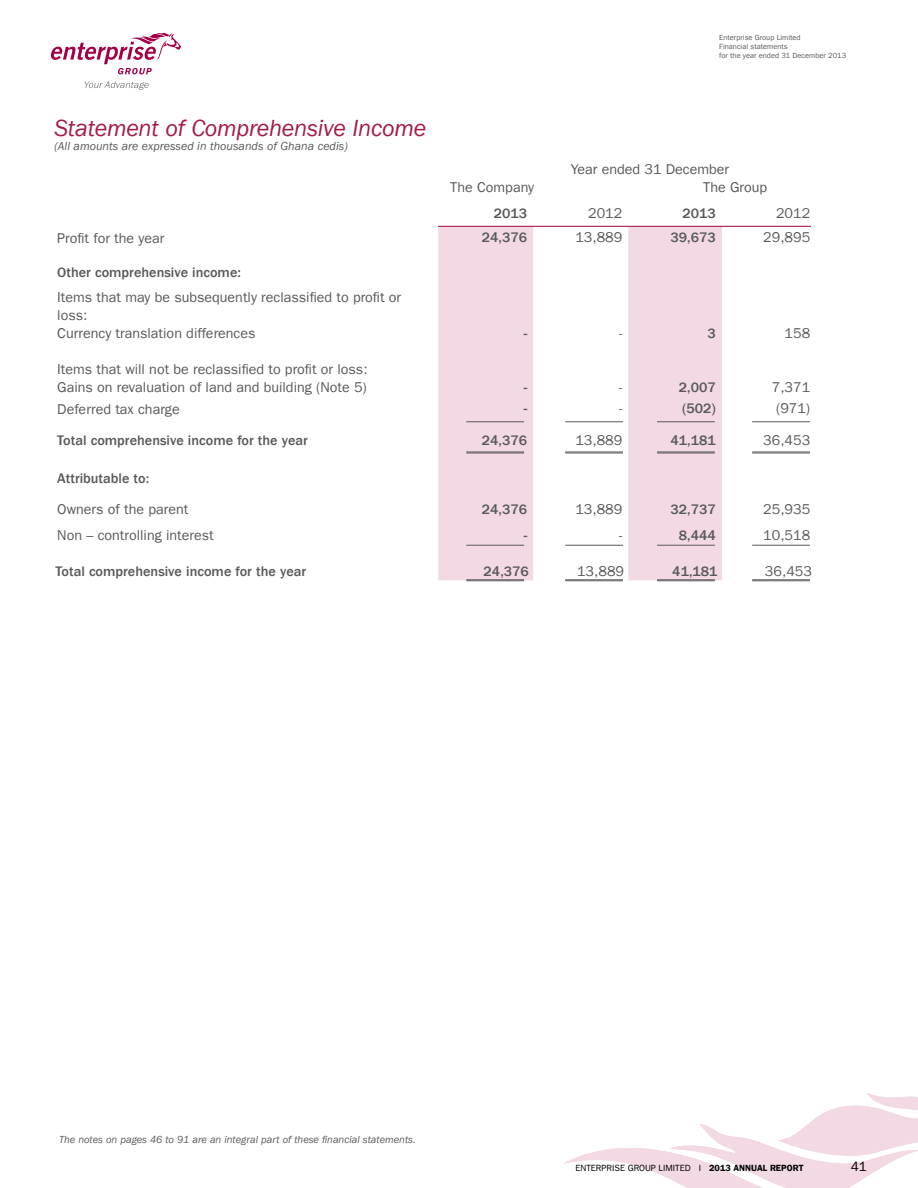
<style>
.page{position:relative;width:918px;height:1188px;background:#fff}
.page>*{position:absolute;margin:0;border:0;box-sizing:border-box;transform-origin:0 0}
.t1{font:italic 24px "Franklin Gothic LT";letter-spacing:-.01em;color:#a31c48}
.t2{font:14.25px/18px "Franklin Gothic LT";color:#59595c}
.t3{font:500 14.25px "Franklin Gothic LT";color:#59595c}
.t4{font:13.5px "Franklin Gothic LT";color:#000}
.t5{font:italic 12px "Franklin Gothic LT";color:#59595c}
.t6{font:italic 10.5px "Franklin Gothic LT";color:#59595c}
.t7{font:9px "Franklin Gothic LT";color:#000}
.t8{font:7.5px/9px "Franklin Gothic LT";color:#59595c}
.s1{font-weight:600}
</style>
<div class="page">
<svg style="left:51px;top:32px;width:130px;height:42px"></svg>
<svg style="left:85px;top:81px;width:64px;height:9px"></svg>
<svg style="left:564px;top:1093px;width:354px;height:95px"></svg>
<svg style="left:438px;top:227px;width:284px;height:353px;fill:#f2d9e3"></svg>
<hr style="left:752px;top:580px;width:58px;height:1px;background:#59595c">
<hr style="left:657px;top:580px;width:58px;height:1px;background:#59595c">
<hr style="left:565px;top:580px;width:58px;height:1px;background:#59595c">
<hr style="left:466px;top:580px;width:58px;height:1px;background:#59595c">
<hr style="left:752px;top:452px;width:58px;height:1px;background:#59595c">
<hr style="left:752px;top:453px;width:58px;height:1px;background:#59595c">
<hr style="left:657px;top:452px;width:58px;height:1px;background:#59595c">
<hr style="left:657px;top:453px;width:58px;height:1px;background:#59595c">
<hr style="left:565px;top:452px;width:58px;height:1px;background:#59595c">
<hr style="left:565px;top:453px;width:58px;height:1px;background:#59595c">
<hr style="left:466px;top:452px;width:58px;height:1px;background:#59595c">
<hr style="left:466px;top:453px;width:58px;height:1px;background:#59595c">
<hr style="left:752px;top:545px;width:58px;height:1px;background:#59595c">
<hr style="left:657px;top:545px;width:58px;height:1px;background:#59595c">
<hr style="left:565px;top:545px;width:58px;height:1px;background:#59595c">
<hr style="left:466px;top:545px;width:58px;height:1px;background:#59595c">
<hr style="left:752px;top:422px;width:58px;height:1px;background:#59595c">
<hr style="left:657px;top:422px;width:58px;height:1px;background:#59595c">
<hr style="left:565px;top:422px;width:58px;height:1px;background:#59595c">
<hr style="left:466px;top:422px;width:58px;height:1px;background:#59595c">
<hr style="left:438px;top:226px;width:373px;height:1px;background:#a30045">
<h1 class="t1" style="left:54px;top:114px;width:373px">Statement of Comprehensive Income</h1>
<p class="t5" style="left:54px;top:139px;width:295px">(All amounts are expressed in thousands of Ghana cedis)</p>
<p class="t8" style="left:719px;top:33px;width:128px">Enterprise Group Limited<br>Financial statements<br>for the year ended 31 December 2013</p>
<p class="t2" style="left:571px;top:160px;width:160px">Year ended 31 December</p>
<p class="t2" style="left:450px;top:178px;width:85px">The Company</p>
<p class="t2" style="left:703px;top:178px;width:65px">The Group</p>
<p class="t3" style="left:494px;top:206px;width:35px">2013</p>
<p class="t2" style="left:588px;top:205px;width:36px">2012</p>
<p class="t3" style="left:682px;top:206px;width:35px">2013</p>
<p class="t2" style="left:776px;top:205px;width:36px">2012</p>
<p class="t2" style="left:57px;top:229px;width:109px">Profit for the year</p>
<p class="t3" style="left:482px;top:229px;width:47px">24,376</p>
<p class="t2" style="left:575px;top:228px;width:49px">13,889</p>
<p class="t3" style="left:671px;top:229px;width:47px">39,673</p>
<p class="t2" style="left:763px;top:228px;width:49px">29,895</p>
<p class="t3" style="left:57px;top:264px;width:185px">Other comprehensive income:</p>
<p class="t2" style="left:57px;top:289px;width:345px">Items that may be subsequently reclassified to profit or loss:<br>Currency translation differences</p>
<p class="t3" style="left:524px;top:326px;width:5px">-</p>
<p class="t2" style="left:619px;top:325px;width:5px">-</p>
<p class="t3" style="left:708px;top:326px;width:10px">3</p>
<p class="t2" style="left:785px;top:325px;width:27px">158</p>
<p class="t2" style="left:57px;top:360px;width:312px">Items that will not be reclassified to profit or loss:<br>Gains on revaluation of land and building (Note 5)</p>
<p class="t3" style="left:524px;top:379px;width:5px">-</p>
<p class="t2" style="left:619px;top:378px;width:5px">-</p>
<p class="t3" style="left:679px;top:379px;width:38px">2,007</p>
<p class="t2" style="left:772px;top:378px;width:40px">7,371</p>
<p class="t2" style="left:57px;top:400px;width:124px">Deferred tax charge</p>
<p class="t3" style="left:524px;top:400px;width:5px">-</p>
<p class="t2" style="left:619px;top:400px;width:5px">-</p>
<p class="t3" style="left:682px;top:400px;width:35px">(502)</p>
<p class="t2" style="left:776px;top:400px;width:36px">(971)</p>
<p class="t3" style="left:57px;top:432px;width:252px">Total comprehensive income for the year</p>
<p class="t3" style="left:482px;top:432px;width:47px">24,376</p>
<p class="t2" style="left:575px;top:431px;width:49px">13,889</p>
<p class="t3" style="left:671px;top:432px;width:47px">41,181</p>
<p class="t2" style="left:763px;top:431px;width:49px">36,453</p>
<p class="t3" style="left:57px;top:470px;width:94px">Attributable to:</p>
<p class="t2" style="left:57px;top:500px;width:133px">Owners of the parent</p>
<p class="t3" style="left:482px;top:501px;width:47px">24,376</p>
<p class="t2" style="left:575px;top:500px;width:49px">13,889</p>
<p class="t3" style="left:671px;top:501px;width:47px">32,737</p>
<p class="t2" style="left:763px;top:500px;width:49px">25,935</p>
<p class="t2" style="left:57px;top:526px;width:158px">Non – controlling interest</p>
<p class="t3" style="left:524px;top:527px;width:5px">-</p>
<p class="t2" style="left:619px;top:526px;width:5px">-</p>
<p class="t3" style="left:679px;top:527px;width:38px">8,444</p>
<p class="t2" style="left:763px;top:526px;width:49px">10,518</p>
<p class="t3" style="left:56px;top:563px;width:252px">Total comprehensive income for the year</p>
<p class="t3" style="left:484px;top:563px;width:47px">24,376</p>
<p class="t2" style="left:577px;top:562px;width:49px">13,889</p>
<p class="t3" style="left:672px;top:563px;width:47px">41,181</p>
<p class="t2" style="left:765px;top:562px;width:49px">36,453</p>
<p class="t6" style="left:59px;top:1134px;width:358px">The notes on pages 46 to 91 are an integral part of these financial statements.</p>
<p class="t7" style="left:575px;top:1163px;width:230px">ENTERPRISE GROUP LIMITED I <span class="s1">2013 ANNUAL REPORT</span></p>
<p class="t4" style="left:851px;top:1159px;width:18px">41</p>
</div>
